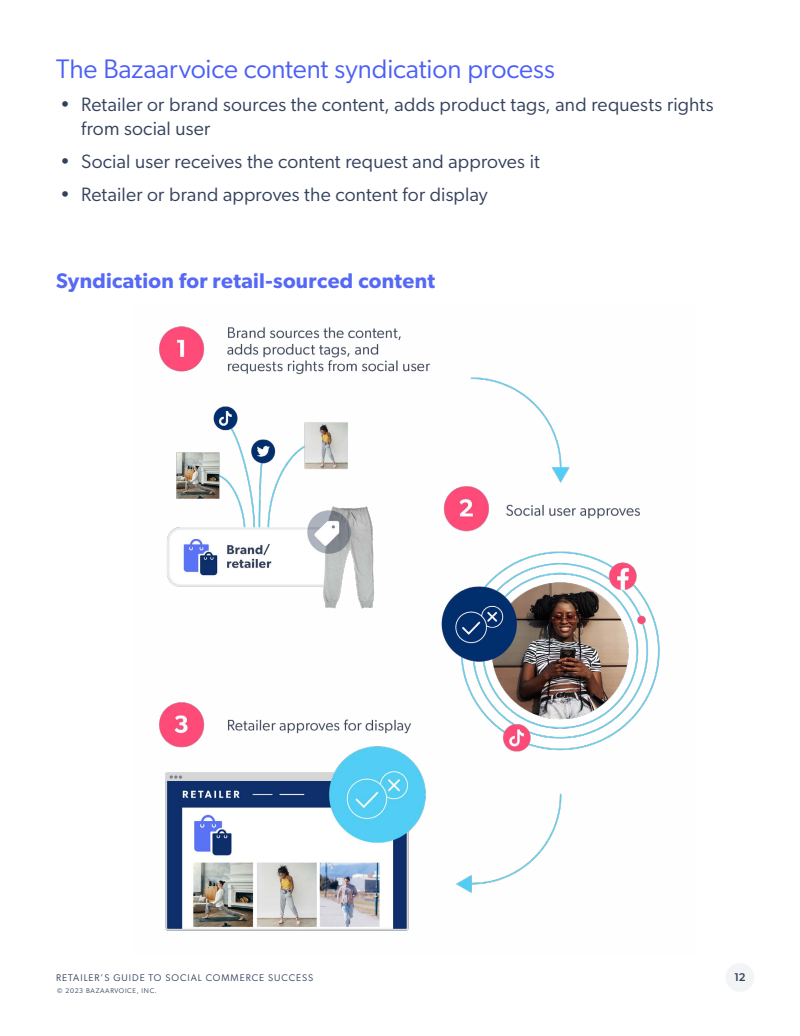
<style>
.page{position:relative;width:800px;height:1036px;background:#fff}
.page>*{position:absolute;margin:0;border:0;box-sizing:border-box;transform-origin:0 0}
.t1{font:26.88px "Gibson";letter-spacing:-.005em;color:#4c60f6}
.t2{font:600 21.25px "Gibson";letter-spacing:.015em;color:#5568f6}
.t3{font:19.38px/23.8px "Gibson";letter-spacing:.01em;color:#33415c}
.t4{font:500 11.25px "Gibson";color:#33415c}
.t5{font:9.69px "Gibson";letter-spacing:.1em;color:#33415c}
.t6{font:6.88px "Gibson";letter-spacing:.1em;color:#33415c}
</style>
<div class="page">
<img style="left:159px;top:326px;width:501px;height:605px">
<div style="left:726px;top:962px;width:28px;height:29px;background:#f3f4f5;border-radius:50%"></div>
<h1 class="t1" style="left:56px;top:52px;width:500px">The Bazaarvoice content syndication process</h1>
<p class="t3" style="left:81px;top:92px;width:634px;text-indent:-21px">• Retailer or brand sources the content, adds product tags, and requests rights from social user</p>
<p class="t3" style="left:60px;top:149px;width:481px">• Social user receives the content request and approves it</p>
<p class="t3" style="left:60px;top:182px;width:429px">• Retailer or brand approves the content for display</p>
<p class="t2" style="left:56px;top:268px;width:380px">Syndication for retail-sourced content</p>
<p class="t5" style="left:56px;top:971px;width:259px">RETAILER’S GUIDE TO SOCIAL COMMERCE SUCCESS</p>
<p class="t4" style="left:734px;top:970px;width:13px">12</p>
<p class="t6" style="left:57px;top:986px;width:101px">© 2023 BAZAARVOICE, INC.</p>
</div>
